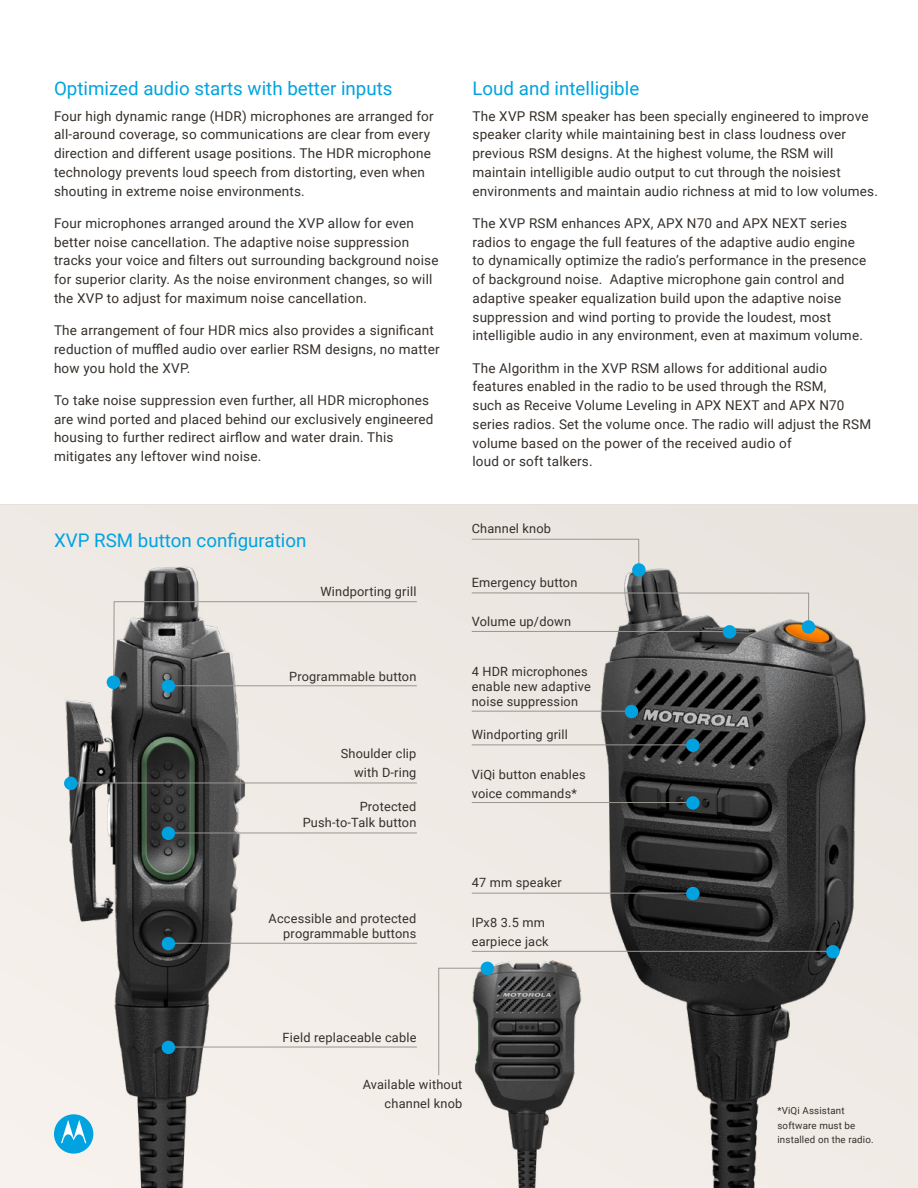
<style>
.page{position:relative;width:918px;height:1188px;background:#fff}
.page>*{position:absolute;margin:0;border:0;box-sizing:border-box;transform-origin:0 0}
.t1{font:18.75px "Roboto";color:#00a3e0}
.t2{font:13.5px/18.8px "Roboto";letter-spacing:.015em;color:#352f2a}
.t3{font:12.75px/18.8px "Roboto";letter-spacing:.015em;color:#352f2a;text-align:right}
.t4{font:9.75px/14.2px "Roboto";letter-spacing:.015em;color:#352f2a}
</style>
<div class="page">
<div style="left:0;top:505px;width:918px;height:683px;background:#f0eae5"></div>
<img style="left:536px;top:564px;width:330px;height:624px">
<img style="left:54px;top:566px;width:235px;height:622px">
<img style="left:471px;top:949px;width:121px;height:239px">
<hr style="left:472px;top:631px;width:256px;height:1px;background:#9b9590">
<svg style="left:471px;top:592px;width:338px;height:36px"></svg>
<hr style="left:472px;top:711px;width:161px;height:1px;background:#9b9590">
<hr style="left:472px;top:745px;width:221px;height:1px;background:#9b9590">
<hr style="left:472px;top:802px;width:221px;height:1px;background:#9b9590">
<hr style="left:472px;top:893px;width:221px;height:1px;background:#9b9590">
<hr style="left:472px;top:951px;width:361px;height:1px;background:#9b9590">
<svg style="left:471px;top:538px;width:169px;height:33px"></svg>
<div style="left:632px;top:563px;width:14px;height:14px;background:#00a3e0;border-radius:50%"></div>
<div style="left:802px;top:620px;width:13px;height:14px;background:#00a3e0;border-radius:50%"></div>
<div style="left:723px;top:625px;width:13px;height:14px;background:#00a3e0;border-radius:50%"></div>
<div style="left:625px;top:705px;width:13px;height:13px;background:#00a3e0;border-radius:50%"></div>
<div style="left:686px;top:739px;width:14px;height:13px;background:#00a3e0;border-radius:50%"></div>
<div style="left:686px;top:796px;width:14px;height:14px;background:#00a3e0;border-radius:50%"></div>
<div style="left:686px;top:887px;width:14px;height:13px;background:#00a3e0;border-radius:50%"></div>
<div style="left:826px;top:945px;width:14px;height:13px;background:#00a3e0;border-radius:50%"></div>
<hr style="left:168px;top:685px;width:249px;height:1px;background:#9b9590">
<hr style="left:168px;top:833px;width:249px;height:1px;background:#9b9590">
<hr style="left:168px;top:943px;width:249px;height:1px;background:#9b9590">
<hr style="left:168px;top:1047px;width:249px;height:1px;background:#9b9590">
<div style="left:162px;top:827px;width:13px;height:13px;background:#00a3e0;border-radius:50%"></div>
<div style="left:162px;top:679px;width:13px;height:14px;background:#00a3e0;border-radius:50%"></div>
<div style="left:162px;top:937px;width:13px;height:13px;background:#00a3e0;border-radius:50%"></div>
<div style="left:162px;top:1041px;width:13px;height:13px;background:#00a3e0;border-radius:50%"></div>
<svg style="left:113px;top:601px;width:304px;height:82px"></svg>
<div style="left:107px;top:676px;width:13px;height:13px;background:#00a3e0;border-radius:50%"></div>
<hr style="left:71px;top:783px;width:346px;height:1px;background:#9b9590">
<div style="left:64px;top:777px;width:13px;height:13px;background:#00a3e0;border-radius:50%"></div>
<svg style="left:438px;top:967px;width:46px;height:109px"></svg>
<div style="left:481px;top:962px;width:13px;height:13px;background:#00a3e0;border-radius:50%"></div>
<h1 class="t1" style="left:54px;top:75px;width:340px">Optimized audio starts with better inputs</h1>
<p class="t2" style="left:54px;top:106px;width:381px">Four high dynamic range (HDR) microphones are arranged for all-around coverage, so communications are clear from every direction and different usage positions. The HDR microphone technology prevents loud speech from distorting, even when shouting in extreme noise environments.</p>
<p class="t2" style="left:54px;top:213px;width:386px">Four microphones arranged around the XVP allow for even better noise cancellation. The adaptive noise suppression tracks your voice and filters out surrounding background noise for superior clarity. As the noise environment changes, so will the XVP to adjust for maximum noise cancellation.</p>
<p class="t2" style="left:54px;top:320px;width:387px">The arrangement of four HDR mics also provides a significant reduction of muffled audio over earlier RSM designs, no matter how you hold the XVP.</p>
<p class="t2" style="left:54px;top:390px;width:381px">To take noise suppression even further, all HDR microphones are wind ported and placed behind our exclusively engineered housing to further redirect airflow and water drain. This mitigates any leftover wind noise.</p>
<h1 class="t1" style="left:54px;top:527px;width:254px">XVP RSM button configuration</h1>
<p class="t3" style="left:320px;top:582px;width:98px">Windporting grill</p>
<p class="t3" style="left:289px;top:667px;width:129px">Programmable button</p>
<p class="t3" style="left:341px;top:744px;width:77px">Shoulder clip with D-ring</p>
<p class="t3" style="left:303px;top:797px;width:115px;line-height:16.5px">Protected<br>Push-to-Talk button</p>
<p class="t3" style="left:269px;top:911px;width:149px;line-height:15px">Accessible and protected programmable buttons</p>
<h1 class="t1" style="left:472px;top:75px;width:168px">Loud and intelligible</h1>
<p class="t2" style="left:472px;top:106px;width:407px">The XVP RSM speaker has been specially engineered to improve speaker clarity while maintaining best in class loudness over previous RSM designs. At the highest volume, the RSM will maintain intelligible audio output to cut through the noisiest environments and maintain audio richness at mid to low volumes.</p>
<p class="t2" style="left:472px;top:213px;width:395px">The XVP RSM enhances APX, APX N70 and APX NEXT series radios to engage the full features of the adaptive audio engine to dynamically optimize the radio’s performance in the presence of background noise. Adaptive microphone gain control and adaptive speaker equalization build upon the adaptive noise suppression and wind porting to provide the loudest, most intelligible audio in any environment, even at maximum volume.</p>
<p class="t2" style="left:472px;top:358px;width:400px">The Algorithm in the XVP RSM allows for additional audio features enabled in the radio to be used through the RSM,<br>such as Receive Volume Leveling in APX NEXT and APX N70 series radios. Set the volume once. The radio will adjust the RSM volume based on the power of the received audio of<br>loud or soft talkers.</p>
<p class="t3" style="left:472px;top:519px;width:81px">Channel knob</p>
<p class="t3" style="left:472px;top:573px;width:107px">Emergency button</p>
<p class="t3" style="left:472px;top:611px;width:101px">Volume up/down</p>
<p class="t3" style="left:472px;top:663px;width:121px;line-height:15px;text-align:left">4 HDR microphones enable new adaptive noise suppression</p>
<p class="t3" style="left:472px;top:725px;width:98px">Windporting grill</p>
<p class="t3" style="left:472px;top:764px;width:115px;text-align:left">ViQi button enables voice commands*</p>
<p class="t3" style="left:472px;top:873px;width:92px">47 mm speaker</p>
<p class="t3" style="left:472px;top:912px;width:79px;text-align:left">IPx8 3.5 mm earpiece jack</p>
<p class="t3" style="left:283px;top:1028px;width:135px">Field replaceable cable</p>
<p class="t3" style="left:363px;top:1075px;width:101px">Available without channel knob</p>
<p class="t4" style="left:777px;top:1103px;width:98px">*ViQi Assistant software must be installed on the radio.</p>
</div>
